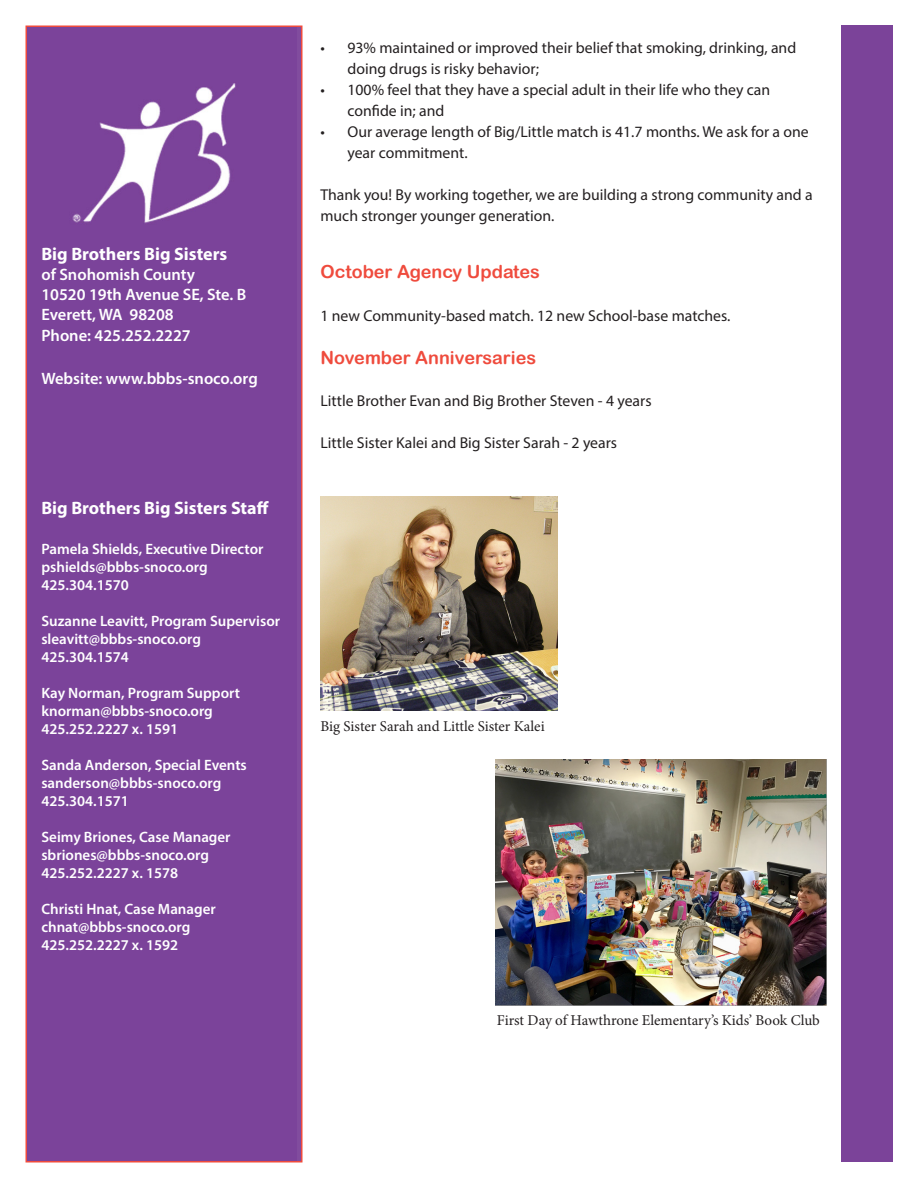
<style>
.page{position:relative;width:918px;height:1188px;background:#fff}
.page>*{position:absolute;margin:0;border:0;box-sizing:border-box;transform-origin:0 0}
.t1{font:700 18px "Myriad Pro";color:#fff}
.t2{font:18px "Arial Rounded MT Bold";color:#ef4b3d}
.t3{font:600 16.5px "Myriad Pro";color:#fff}
.t4{font:15.75px/21px "Myriad Pro";color:#231f20}
.t5{font:600 15px "Myriad Pro";color:#fff}
.t6{font:15px "Minion Pro";letter-spacing:-.005em;color:#231f20}
</style>
<div class="page">
<div style="left:29px;top:29px;width:267px;height:1130px;background:#7b439a"></div>
<div style="left:26px;top:26px;width:277px;height:1136px;border:2px solid #ef4b3d"></div>
<div style="left:841px;top:26px;width:51px;height:1136px;background:#7b4399"></div>
<img style="left:321px;top:497px;width:237px;height:214px">
<img style="left:495px;top:760px;width:332px;height:246px">
<p class="t1" style="left:41px;top:242px;width:187px">Big Brothers Big Sisters</p>
<p class="t3" style="left:41px;top:264px;width:155px">of Snohomish County</p>
<p class="t3" style="left:41px;top:284px;width:207px">10520 19th Avenue SE, Ste. B</p>
<p class="t3" style="left:41px;top:303px;width:134px">Everett, WA 98208</p>
<p class="t3" style="left:41px;top:325px;width:151px">Phone: 425.252.2227</p>
<p class="t3" style="left:41px;top:368px;width:218px">Website: www.bbbs-snoco.org</p>
<p class="t1" style="left:41px;top:496px;width:229px">Big Brothers Big Sisters Staff</p>
<p class="t5" style="left:41px;top:539px;width:224px">Pamela Shields, Executive Director</p>
<p class="t5" style="left:41px;top:557px;width:168px">pshields@bbbs-snoco.org</p>
<p class="t5" style="left:41px;top:575px;width:89px">425.304.1570</p>
<p class="t5" style="left:41px;top:611px;width:240px">Suzanne Leavitt, Program Supervisor</p>
<p class="t5" style="left:41px;top:629px;width:161px">sleavitt@bbbs-snoco.org</p>
<p class="t5" style="left:41px;top:647px;width:89px">425.304.1574</p>
<p class="t5" style="left:41px;top:683px;width:200px">Kay Norman, Program Support</p>
<p class="t5" style="left:41px;top:701px;width:173px">knorman@bbbs-snoco.org</p>
<p class="t5" style="left:41px;top:719px;width:138px">425.252.2227 x. 1591</p>
<p class="t5" style="left:41px;top:755px;width:207px">Sanda Anderson, Special Events</p>
<p class="t5" style="left:41px;top:773px;width:181px">sanderson@bbbs-snoco.org</p>
<p class="t5" style="left:41px;top:791px;width:89px">425.304.1571</p>
<p class="t5" style="left:41px;top:827px;width:191px">Seimy Briones, Case Manager</p>
<p class="t5" style="left:41px;top:845px;width:169px">sbriones@bbbs-snoco.org</p>
<p class="t5" style="left:41px;top:863px;width:138px">425.252.2227 x. 1578</p>
<p class="t5" style="left:41px;top:899px;width:176px">Christi Hnat, Case Manager</p>
<p class="t5" style="left:41px;top:917px;width:151px">chnat@bbbs-snoco.org</p>
<p class="t5" style="left:41px;top:935px;width:138px">425.252.2227 x. 1592</p>
<p class="t4" style="left:348px;top:37px;width:450px;text-indent:-27px">• 93% maintained or improved their belief that smoking, drinking, and doing drugs is risky behavior;</p>
<p class="t4" style="left:348px;top:79px;width:424px;text-indent:-27px">• 100% feel that they have a special adult in their life who they can confide in; and</p>
<p class="t4" style="left:348px;top:121px;width:463px;text-indent:-27px">• Our average length of Big/Little match is 41.7 months. We ask for a one year commitment.</p>
<p class="t4" style="left:321px;top:184px;width:494px">Thank you! By working together, we are building a strong community and a much stronger younger generation.</p>
<p class="t2" style="left:321px;top:261px;width:221px">October Agency Updates</p>
<p class="t4" style="left:321px;top:305px;width:411px">1 new Community-based match. 12 new School-base matches.</p>
<p class="t2" style="left:320px;top:347px;width:217px">November Anniversaries</p>
<p class="t4" style="left:320px;top:390px;width:333px">Little Brother Evan and Big Brother Steven - 4 years</p>
<p class="t4" style="left:320px;top:432px;width:298px">Little Sister Kalei and Big Sister Sarah - 2 years</p>
<p class="t6" style="left:321px;top:716px;width:226px">Big Sister Sarah and Little Sister Kalei</p>
<p class="t6" style="left:497px;top:1010px;width:325px">First Day of Hawthrone Elementary’s Kids’ Book Club</p>
</div>
